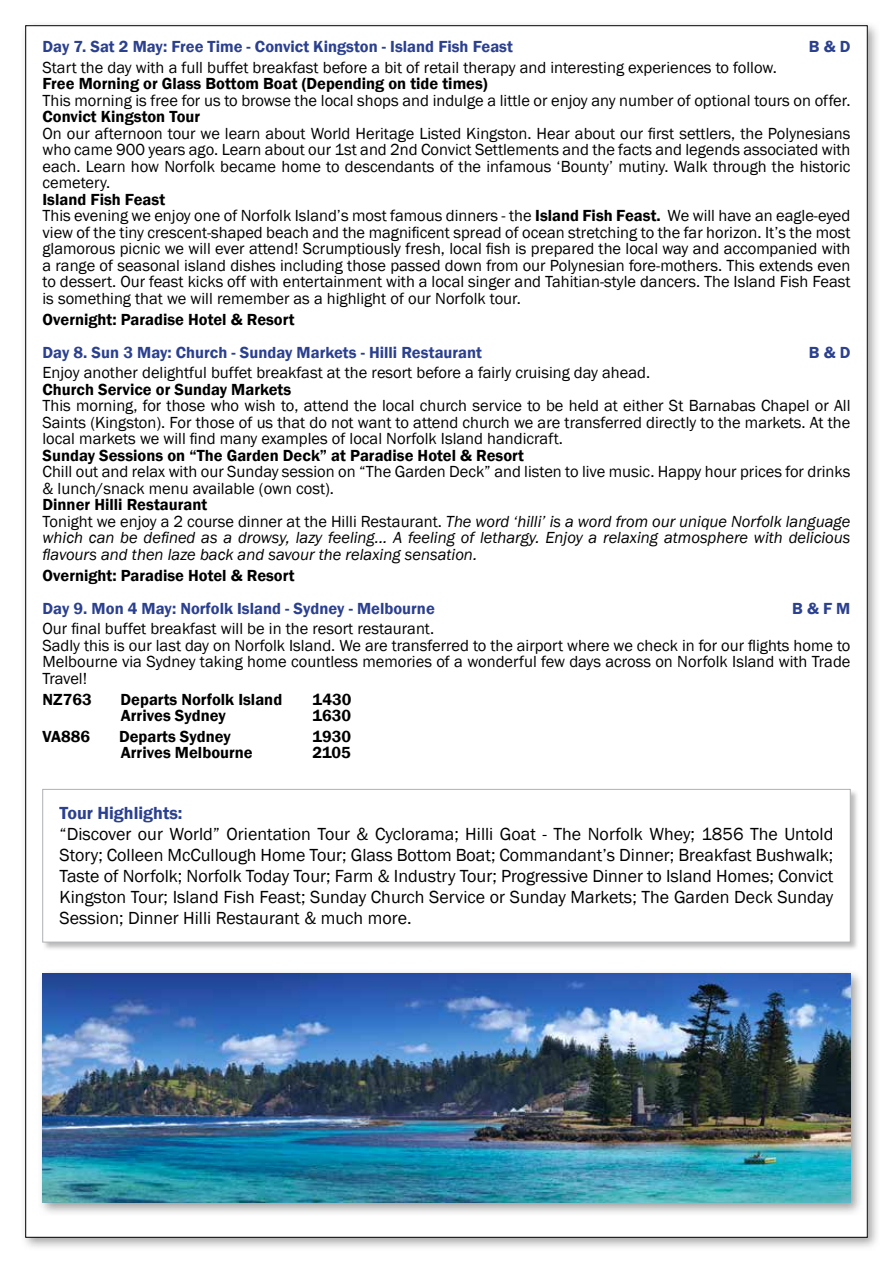
<style>
.page{position:relative;width:893px;height:1263px;background:#fff}
.page>*{position:absolute;margin:0;border:0;box-sizing:border-box;transform-origin:0 0}
.t1{font:18px/21px "Franklin Gothic";color:#000;text-align:justify}
.t2{font:600 18px "Franklin Gothic";color:#2b408f}
.t3{font:16.5px/16.5px "Franklin Gothic";color:#000}
.t4{font:600 16.5px "Franklin Gothic";color:#000}
.t5{font:italic 16.5px/16.5px "Franklin Gothic";color:#000}
.t6{font:600 16.5px "Franklin Gothic";color:#2b408f}
.s1{font-weight:600}
.s2{font-weight:600;font-style:normal}
.s3{font-style:normal}
</style>
<div class="page">
<div style="left:21px;top:20px;width:860px;height:1231px;background:#787778;opacity:.66"></div>
<div style="left:26px;top:26px;width:841px;height:1211px;background:#fff"></div>
<div style="left:42px;top:789px;width:817px;height:162px;background:#7a797a;opacity:.5"></div>
<div style="left:43px;top:789px;width:807px;height:153px;background:#fff;border:1px solid #afb1b4"></div>
<div style="left:38px;top:968px;width:826px;height:248px;background:#787778;opacity:.7"></div>
<img style="left:43px;top:973px;width:807px;height:230px">
<p class="t6" style="left:43px;top:36px;width:472px">Day 7. Sat 2 May: Free Time - Convict Kingston - Island Fish Feast</p>
<p class="t6" style="left:809px;top:36px;width:43px">B &amp; D</p>
<p class="t3" style="left:43px;top:59px;width:736px">Start the day with a full buffet breakfast before a bit of retail therapy and interesting experiences to follow.</p>
<p class="t4" style="left:43px;top:74px;width:447px">Free Morning or Glass Bottom Boat (Depending on tide times)</p>
<p class="t3" style="left:43px;top:92px;width:809px">This morning is free for us to browse the local shops and indulge a little or enjoy any number of optional tours on offer.</p>
<p class="t4" style="left:43px;top:107px;width:159px">Convict Kingston Tour</p>
<p class="t3" style="left:43px;top:125px;width:809px;text-align:justify">On our afternoon tour we learn about World Heritage Listed Kingston. Hear about our first settlers, the Polynesians who came 900 years ago. Learn about our 1st and 2nd Convict Settlements and the facts and legends associated with each. Learn how Norfolk became home to descendants of the infamous ‘Bounty’ mutiny. Walk through the historic cemetery.</p>
<p class="t3" style="left:43px;top:191px;width:809px"><span class="s1">Island Fish Feast<br></span>This evening we enjoy one of Norfolk Island’s most famous dinners - the <span class="s1">Island Fish Feast.</span> We will have an eagle-eyed view of the tiny crescent-shaped beach and the magnificent spread of ocean stretching to the far horizon. It’s the most glamorous picnic we will ever attend! Scrumptiously fresh, local fish is prepared the local way and accompanied with a range of seasonal island dishes including those passed down from our Polynesian fore-mothers. This extends even to dessert. Our feast kicks off with entertainment with a local singer and Tahitian-style dancers. The Island Fish Feast is something that we will remember as a highlight of our Norfolk tour.</p>
<p class="t4" style="left:43px;top:309px;width:254px">Overnight: Paradise Hotel &amp; Resort</p>
<p class="t6" style="left:43px;top:342px;width:441px">Day 8. Sun 3 May: Church - Sunday Markets - Hilli Restaurant</p>
<p class="t6" style="left:809px;top:342px;width:43px">B &amp; D</p>
<p class="t3" style="left:43px;top:365px;width:609px">Enjoy another delightful buffet breakfast at the resort before a fairly cruising day ahead.</p>
<p class="t4" style="left:43px;top:379px;width:250px">Church Service or Sunday Markets</p>
<p class="t3" style="left:43px;top:398px;width:809px;text-align:justify">This morning, for those who wish to, attend the local church service to be held at either St Barnabas Chapel or All Saints (Kingston). For those of us that do not want to attend church we are transferred directly to the markets. At the local markets we will find many examples of local Norfolk Island handicraft.</p>
<p class="t4" style="left:43px;top:445px;width:483px">Sunday Sessions on “The Garden Deck” at Paradise Hotel &amp; Resort</p>
<p class="t3" style="left:43px;top:464px;width:809px">Chill out and relax with our Sunday session on “The Garden Deck” and listen to live music. Happy hour prices for drinks &amp; lunch/snack menu available (own cost).</p>
<p class="t5" style="left:43px;top:497px;width:809px"><span class="s2">Dinner Hilli Restaurant<br></span><span class="s3">Tonight we enjoy a 2 course dinner at the Hilli Restaurant.</span> The word ‘hilli’ is a word from our unique Norfolk language which can be defined as a drowsy, lazy feeling... A feeling of lethargy. Enjoy a relaxing atmosphere with delicious flavours and then laze back and savour the relaxing sensation.</p>
<p class="t4" style="left:43px;top:565px;width:254px">Overnight: Paradise Hotel &amp; Resort</p>
<p class="t6" style="left:43px;top:598px;width:394px">Day 9. Mon 4 May: Norfolk Island - Sydney - Melbourne</p>
<p class="t6" style="left:792px;top:598px;width:60px">B &amp; F M</p>
<p class="t3" style="left:43px;top:621px;width:809px">Our final buffet breakfast will be in the resort restaurant.<br>Sadly this is our last day on Norfolk Island. We are transferred to the airport where we check in for our flights home to Melbourne via Sydney taking home countless memories of a wonderful few days across on Norfolk Island with Trade Travel!</p>
<p class="t4" style="left:43px;top:689px;width:51px">NZ763</p>
<p class="t4" style="left:121px;top:689px;width:163px">Departs Norfolk Island</p>
<p class="t4" style="left:313px;top:689px;width:40px">1430</p>
<p class="t4" style="left:121px;top:705px;width:106px">Arrives Sydney</p>
<p class="t4" style="left:313px;top:705px;width:40px">1630</p>
<p class="t4" style="left:43px;top:726px;width:49px">VA886</p>
<p class="t4" style="left:119px;top:726px;width:113px">Departs Sydney</p>
<p class="t4" style="left:313px;top:726px;width:40px">1930</p>
<p class="t4" style="left:121px;top:743px;width:133px">Arrives Melbourne</p>
<p class="t4" style="left:313px;top:743px;width:40px">2105</p>
<p class="t2" style="left:60px;top:802px;width:124px">Tour Highlights:</p>
<p class="t1" style="left:60px;top:824px;width:775px">“Discover our World” Orientation Tour &amp; Cyclorama; Hilli Goat - The Norfolk Whey; 1856 The Untold Story; Colleen McCullough Home Tour; Glass Bottom Boat; Commandant’s Dinner; Breakfast Bushwalk; Taste of Norfolk; Norfolk Today Tour; Farm &amp; Industry Tour; Progressive Dinner to Island Homes; Convict Kingston Tour; Island Fish Feast; Sunday Church Service or Sunday Markets; The Garden Deck Sunday Session; Dinner Hilli Restaurant &amp; much more.</p>
</div>
